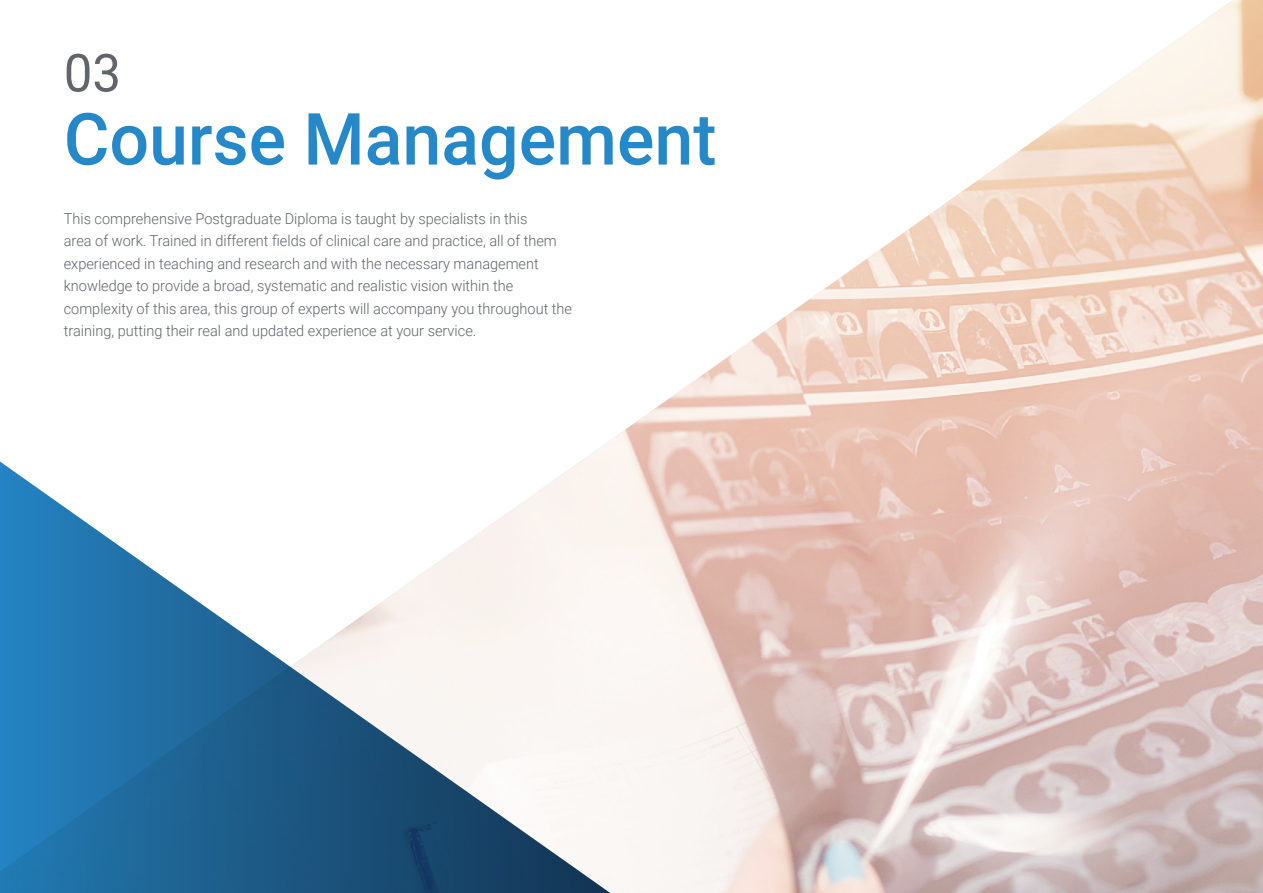
<style>
.page{position:relative;width:1263px;height:893px;background:#fff}
.page>*{position:absolute;margin:0;border:0;box-sizing:border-box;transform-origin:0 0}
.t1{font:500 72px "Roboto";color:#2488c9}
.t2{font:52.5px "Roboto";color:#61646a}
.t3{font:300 15px/22.5px "Roboto";color:#61646a}
</style>
<div class="page">
<img style="left:603px;top:0;width:660px;height:893px">
<svg style="left:0;top:446px;width:640px;height:447px"></svg>
<h2 class="t2" style="left:64px;top:36px;width:59px">03</h2>
<h1 class="t1" style="left:64px;top:89px;width:654px">Course Management</h1>
<p class="t3" style="left:64px;top:207px;width:510px">This comprehensive Postgraduate Diploma is taught by specialists in this<br>area of work. Trained in different fields of clinical care and practice, all of them experienced in teaching and research and with the necessary management knowledge to provide a broad, systematic and realistic vision within the complexity of this area, this group of experts will accompany you throughout the training, putting their real and updated experience at your service.</p>
</div>
